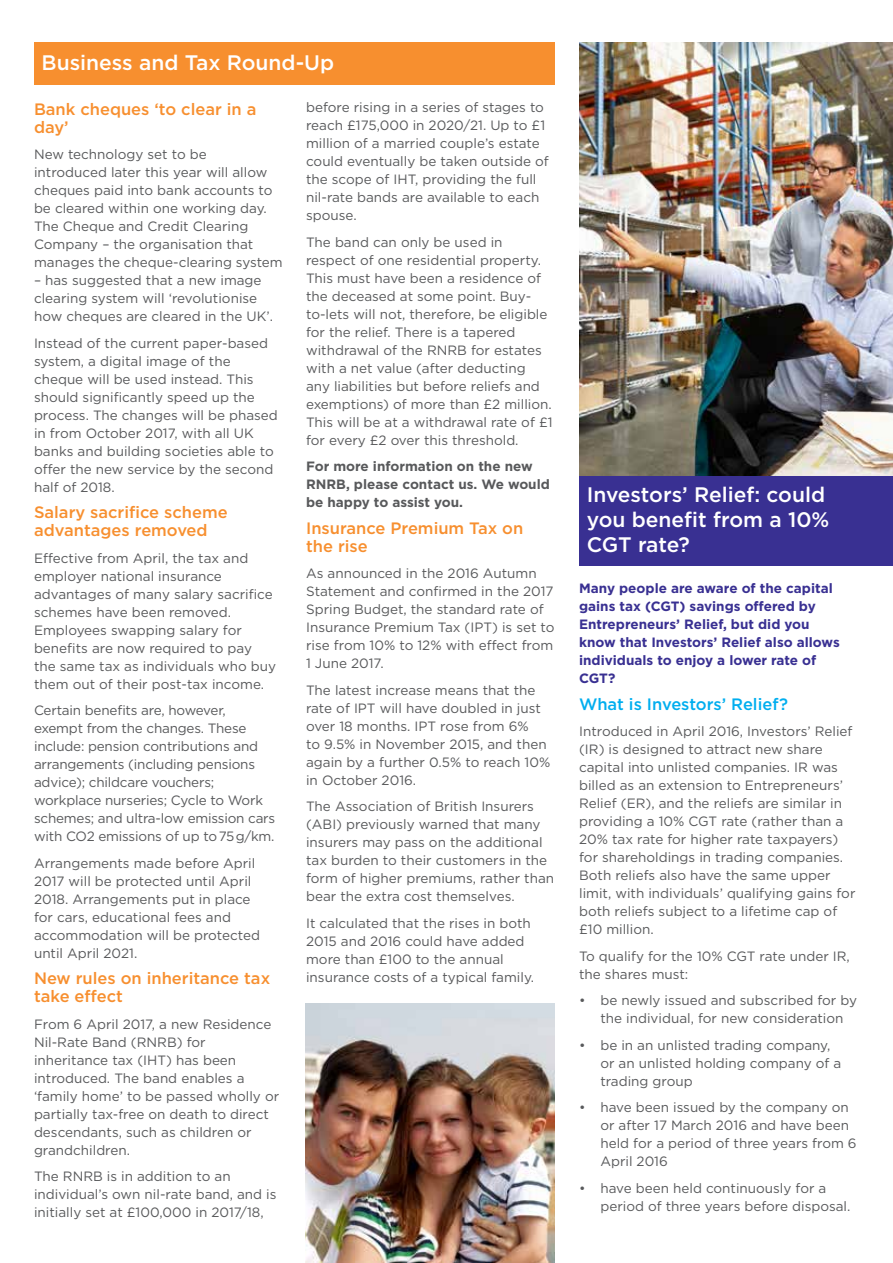
<style>
.page{position:relative;width:893px;height:1263px;background:#fff}
.page>*{position:absolute;margin:0;border:0;box-sizing:border-box;transform-origin:0 0}
.t1{font:500 21px/25.2px "Gotham";color:#fff}
.t2{font:500 16.5px/18px "Gotham";color:#f78f2f}
.t3{font:500 16.5px "Gotham";color:#00aeef}
.t4{font:13.5px/18px "Gotham";color:#58595b}
.t5{font:700 13.5px/18px "Gotham";color:#393092}
.t6{font:700 13.5px/18px "Gotham";color:#58595b}
</style>
<div class="page">
<img style="left:579px;top:43px;width:314px;height:433px">
<div style="left:34px;top:43px;width:520px;height:42px;background:#f78f2f"></div>
<img style="left:306px;top:1003px;width:249px;height:260px">
<div style="left:579px;top:476px;width:314px;height:89px;background:#393092"></div>
<h1 class="t1" style="left:42px;top:49px;width:294px">Business and Tax Round-Up</h1>
<p class="t2" style="left:34px;top:100px;width:224px">Bank cheques ‘to clear in a day’</p>
<p class="t4" style="left:34px;top:145px;width:250px">New technology set to be introduced later this year will allow cheques paid into bank accounts to be cleared within one working day.<br>The Cheque and Credit Clearing<br>Company – the organisation that manages the cheque-clearing system</p>
<p class="t4" style="left:34px;top:271px;width:241px">– has suggested that a new image clearing system will ‘revolutionise how cheques are cleared in the UK’.</p>
<p class="t4" style="left:34px;top:334px;width:245px">Instead of the current paper-based system, a digital image of the cheque will be used instead. This should significantly speed up the process. The changes will be phased in from October 2017, with all UK banks and building societies able to offer the new service by the second half of 2018.</p>
<p class="t2" style="left:34px;top:503px;width:195px">Salary sacrifice scheme advantages removed</p>
<p class="t4" style="left:34px;top:549px;width:244px">Effective from April, the tax and employer national insurance advantages of many salary sacrifice schemes have been removed.<br>Employees swapping salary for benefits are now required to pay the same tax as individuals who buy them out of their post-tax income.</p>
<p class="t4" style="left:34px;top:701px;width:243px">Certain benefits are, however, exempt from the changes. These include: pension contributions and arrangements (including pensions advice); childcare vouchers; workplace nurseries; Cycle to Work schemes; and ultra-low emission cars with CO2 emissions of up to 75 g/km.</p>
<p class="t4" style="left:34px;top:854px;width:228px">Arrangements made before April<br>2017 will be protected until April<br>2018. Arrangements put in place for cars, educational fees and accommodation will be protected until April 2021.</p>
<p class="t2" style="left:34px;top:969px;width:238px">New rules on inheritance tax take effect</p>
<p class="t4" style="left:34px;top:1015px;width:247px">From 6 April 2017, a new Residence<br>Nil-Rate Band (RNRB) for inheritance tax (IHT) has been introduced. The band enables a ‘family home’ to be passed wholly or partially tax-free on death to direct descendants, such as children or grandchildren.</p>
<p class="t4" style="left:34px;top:1167px;width:244px">The RNRB is in addition to an individual’s own nil-rate band, and is initially set at £100,000 in 2017/18,</p>
<p class="t4" style="left:306px;top:98px;width:244px">before rising in a series of stages to reach £175,000 in 2020/21. Up to £1 million of a married couple’s estate could eventually be taken outside of the scope of IHT, providing the full nil-rate bands are available to each spouse.</p>
<p class="t4" style="left:306px;top:233px;width:248px">The band can only be used in respect of one residential property.<br>This must have been a residence of the deceased at some point. Buy&shy;to-lets will not, therefore, be eligible for the relief. There is a tapered withdrawal of the RNRB for estates with a net value (after deducting any liabilities but before reliefs and exemptions) of more than £2 million.<br>This will be at a withdrawal rate of £1 for every £2 over this threshold.</p>
<p class="t6" style="left:306px;top:457px;width:245px">For more information on the new<br>RNRB, please contact us. We would be happy to assist you.</p>
<p class="t2" style="left:306px;top:519px;width:219px">Insurance Premium Tax on the rise</p>
<p class="t4" style="left:306px;top:564px;width:250px">As announced in the 2016 Autumn<br>Statement and confirmed in the 2017<br>Spring Budget, the standard rate of<br>Insurance Premium Tax (IPT) is set to rise from 10% to 12% with effect from<br>1 June 2017.</p>
<p class="t4" style="left:306px;top:681px;width:246px">The latest increase means that the rate of IPT will have doubled in just over 18 months. IPT rose from 6%<br>to 9.5% in November 2015, and then again by a further 0.5% to reach 10% in October 2016.</p>
<p class="t4" style="left:306px;top:797px;width:250px">The Association of British Insurers (ABI) previously warned that many insurers may pass on the additional tax burden to their customers in the form of higher premiums, rather than bear the extra cost themselves.</p>
<p class="t4" style="left:306px;top:914px;width:230px">It calculated that the rises in both<br>2015 and 2016 could have added more than £100 to the annual insurance costs of a typical family.</p>
<h1 class="t1" style="left:587px;top:481px;width:244px">Investors’ Relief: could you benefit from a 10%<br>CGT rate?</h1>
<p class="t5" style="left:579px;top:579px;width:262px">Many people are aware of the capital gains tax (CGT) savings offered by<br>Entrepreneurs’ Relief, but did you know that Investors’ Relief also allows individuals to enjoy a lower rate of<br>CGT?</p>
<p class="t3" style="left:579px;top:693px;width:210px">What is Investors’ Relief?</p>
<p class="t4" style="left:579px;top:722px;width:278px">Introduced in April 2016, Investors’ Relief (IR) is designed to attract new share capital into unlisted companies. IR was billed as an extension to Entrepreneurs’ Relief (ER), and the reliefs are similar in providing a 10% CGT rate (rather than a 20% tax rate for higher rate taxpayers) for shareholdings in trading companies.<br>Both reliefs also have the same upper limit, with individuals’ qualifying gains for both reliefs subject to a lifetime cap of £10 million.</p>
<p class="t4" style="left:579px;top:947px;width:272px">To qualify for the 10% CGT rate under IR, the shares must:</p>
<p class="t4" style="left:579px;top:991px;width:279px;text-align:center">• be newly issued and subscribed for by the individual, for new consideration</p>
<p class="t4" style="left:600px;top:1036px;width:242px;text-indent:-21px">• be in an unlisted trading company, or an unlisted holding company of a trading group</p>
<p class="t4" style="left:600px;top:1098px;width:258px;text-indent:-21px">• have been issued by the company on or after 17 March 2016 and have been held for a period of three years from 6<br>April 2016</p>
<p class="t4" style="left:600px;top:1179px;width:252px;text-indent:-21px">• have been held continuously for a period of three years before disposal.</p>
</div>
